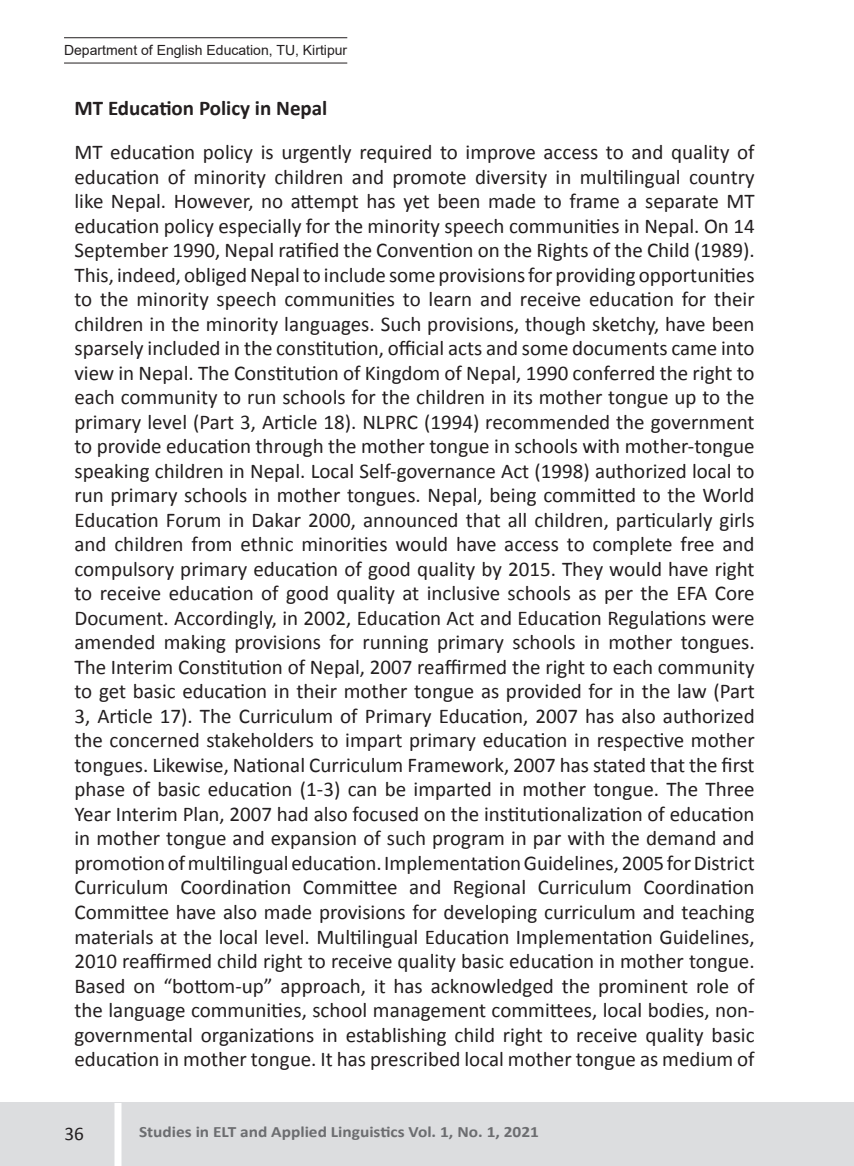
<style>
.page{position:relative;width:854px;height:1166px;background:#fff}
.page>*{position:absolute;margin:0;border:0;box-sizing:border-box;transform-origin:0 0}
.t1{font:21px/24.5px "Calibri";color:#231f20;text-align:justify}
.Sub_Heading{font:700 21px "Calibri";color:#231f20}
.t2{font:19.25px "Calibri";color:#231f20}
.t3{font:700 15.75px "Calibri";color:#6c6d70;scale:1.1 1}
.t4{font:14px "Arial";color:#231f20}
</style>
<div class="page">
<div style="left:0;top:1103px;width:853px;height:63px;background:#dcdddf"></div>
<div style="left:114px;top:1103px;width:7px;height:63px;background:#fff"></div>
<hr style="left:64px;top:63px;width:283px;height:1px;background:#231f20">
<hr style="left:64px;top:37px;width:283px;height:1px;background:#231f20">
<p class="t4" style="left:64px;top:40px;width:284px">Department of English Education, TU, Kirtipur</p>
<p class="Sub_Heading" style="left:74px;top:95px;width:254px">MT Education Policy in Nepal</p>
<p class="t1" style="left:74px;top:140px;width:681px">MT education policy is urgently required to improve access to and quality of education of minority children and promote diversity in multilingual country like Nepal. However, no attempt has yet been made to frame a separate MT education policy especially for the minority speech communities in Nepal. On 14<br>September 1990, Nepal ratified the Convention on the Rights of the Child (1989).<br>This, indeed, obliged Nepal to include some provisions for providing opportunities to the minority speech communities to learn and receive education for their children in the minority languages. Such provisions, though sketchy, have been sparsely included in the constitution, official acts and some documents came into view in Nepal. The Constitution of Kingdom of Nepal, 1990 conferred the right to each community to run schools for the children in its mother tongue up to the primary level (Part 3, Article 18). NLPRC (1994) recommended the government to provide education through the mother tongue in schools with mother-tongue speaking children in Nepal. Local Self-governance Act (1998) authorized local to run primary schools in mother tongues. Nepal, being committed to the World Education Forum in Dakar 2000, announced that all children, particularly girls and children from ethnic minorities would have access to complete free and compulsory primary education of good quality by 2015. They would have right to receive education of good quality at inclusive schools as per the EFA Core Document. Accordingly, in 2002, Education Act and Education Regulations were amended making provisions for running primary schools in mother tongues.<br>The Interim Constitution of Nepal, 2007 reaffirmed the right to each community to get basic education in their mother tongue as provided for in the law (Part 3, Article 17). The Curriculum of Primary Education, 2007 has also authorized the concerned stakeholders to impart primary education in respective mother tongues. Likewise, National Curriculum Framework, 2007 has stated that the first phase of basic education (1-3) can be imparted in mother tongue. The Three Year Interim Plan, 2007 had also focused on the institutionalization of education in mother tongue and expansion of such program in par with the demand and promotion of multilingual education. Implementation Guidelines, 2005 for District Curriculum Coordination Committee and Regional Curriculum Coordination Committee have also made provisions for developing curriculum and teaching materials at the local level. Multilingual Education Implementation Guidelines, 2010 reaffirmed child right to receive quality basic education in mother tongue.<br>Based on “bottom-up” approach, it has acknowledged the prominent role of the language communities, school management committees, local bodies, non&shy;governmental organizations in establishing child right to receive quality basic education in mother tongue. It has prescribed local mother tongue as medium of</p>
<p class="t2" style="left:64px;top:1121px;width:21px">36</p>
<p class="t3" style="left:139px;top:1121px;width:365px">Studies in ELT and Applied Linguistics Vol. 1, No. 1, 2021</p>
</div>
